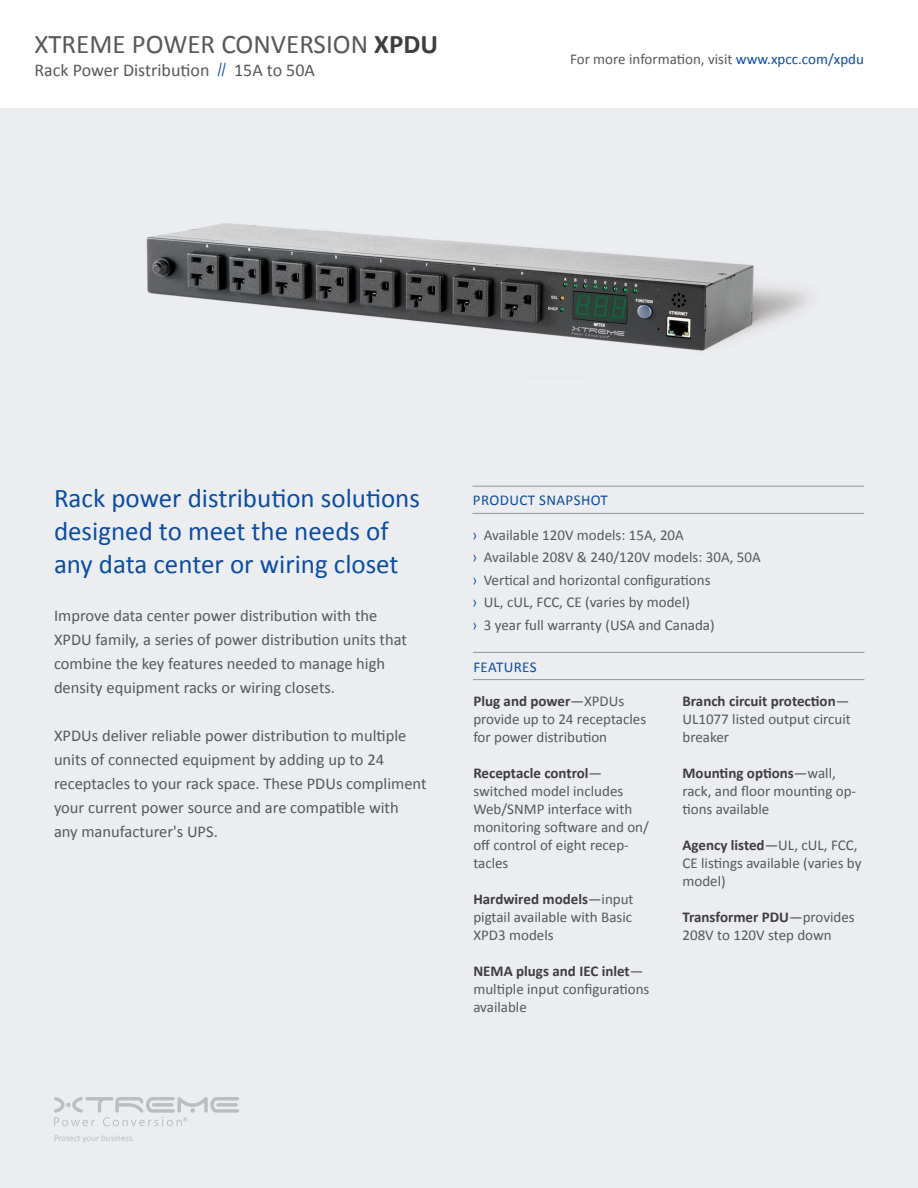
<style>
.page{position:relative;width:918px;height:1188px;background:#fff}
.page>*{position:absolute;margin:0;border:0;box-sizing:border-box;transform-origin:0 0}
.t1{font:27px/33px "Calibri";color:#0d4da1}
.t2{font:27px "Calibri";color:#57585a}
.t3{font:18px "Calibri";color:#57585a}
.t4{font:16.5px/24px "Calibri";color:#57585a}
.t5{font:15px/18px "Calibri";color:#57585a}
.t6{font:15px "Calibri";letter-spacing:.025em;color:#0d4da1}
.t7{font:9px "Calibri";color:#bcbdc0}
.s1{font-weight:700;color:#3e3e3f}
.s2{font-family:"Arial Narrow";color:#0d4da1}
.s3{color:#0d4da1}
</style>
<div class="page">
<div style="left:0;top:108px;width:918px;height:1080px;background:#ebedf0"></div>
<hr style="left:472px;top:486px;width:392px;height:1px;background:#939598">
<hr style="left:472px;top:513px;width:392px;height:1px;background:#939598">
<hr style="left:473px;top:652px;width:391px;height:1px;background:#939598">
<hr style="left:473px;top:679px;width:391px;height:1px;background:#939598">
<svg style="left:54px;top:1097px;width:185px;height:29px;background:#dddfe2"></svg>
<p class="t2" style="left:34px;top:27px;width:405px">XTREME POWER CONVERSION <span class="s1">XPDU</span></p>
<p class="t3" style="left:34px;top:58px;width:282px">Rack Power Distribution <span class="s2">//</span> 15A to 50A</p>
<p class="t5" style="left:570px;top:50px;width:295px">For more information, visit <span class="s3">www.xpcc.com/xpdu</span></p>
<p class="t1" style="left:54px;top:481px;width:368px">Rack power distribution solutions designed to meet the needs of any data center or wiring closet</p>
<p class="t4" style="left:54px;top:603px;width:355px">Improve data center power distribution with the XPDU family, a series of power distribution units that combine the key features needed to manage high density equipment racks or wiring closets.</p>
<p class="t4" style="left:54px;top:723px;width:374px">XPDUs deliver reliable power distribution to multiple units of connected equipment by adding up to 24 receptacles to your rack space. These PDUs compliment your current power source and are compatible with any manufacturer's UPS.</p>
<p class="t6" style="left:473px;top:491px;width:136px">PRODUCT SNAPSHOT</p>
<p class="t5" style="left:473px;top:526px;width:213px"><span class="s2">›</span> Available 120V models: 15A, 20A</p>
<p class="t5" style="left:473px;top:548px;width:289px"><span class="s2">›</span> Available 208V &amp; 240/120V models: 30A, 50A</p>
<p class="t5" style="left:473px;top:571px;width:239px"><span class="s2">›</span> Vertical and horizontal configurations</p>
<p class="t5" style="left:473px;top:593px;width:219px"><span class="s2">›</span> UL, cUL, FCC, CE (varies by model)</p>
<p class="t5" style="left:473px;top:616px;width:243px"><span class="s2">›</span> 3 year full warranty (USA and Canada)</p>
<p class="t6" style="left:473px;top:657px;width:65px">FEATURES</p>
<p class="t5" style="left:473px;top:692px;width:174px"><span class="s1">Plug and power</span>—XPDUs provide up to 24 receptacles for power distribution</p>
<p class="t5" style="left:473px;top:764px;width:177px"><span class="s1">Receptacle control</span>— switched model includes<br>Web/SNMP interface with monitoring software and on/ off control of eight recep&shy;tacles</p>
<p class="t5" style="left:473px;top:890px;width:162px;text-align:justify"><span class="s1">Hardwired models</span>—input pigtail available with Basic XPD3 models</p>
<p class="t5" style="left:473px;top:962px;width:178px"><span class="s1">NEMA plugs and IEC inlet</span>— multiple input configurations available</p>
<p class="t5" style="left:683px;top:692px;width:170px;text-align:justify"><span class="s1">Branch circuit protection</span>— UL1077 listed output circuit breaker</p>
<p class="t5" style="left:683px;top:764px;width:175px"><span class="s1">Mounting options</span>—wall, rack, and floor mounting op&shy;tions available</p>
<p class="t5" style="left:683px;top:836px;width:181px"><span class="s1">Agency listed</span>—UL, cUL, FCC,<br>CE listings available (varies by model)</p>
<p class="t5" style="left:683px;top:908px;width:174px"><span class="s1">Transformer PDU</span>—provides<br>208V to 120V step down</p>
<p class="t7" style="left:54px;top:1133px;width:82px">Protect your business.</p>
</div>
